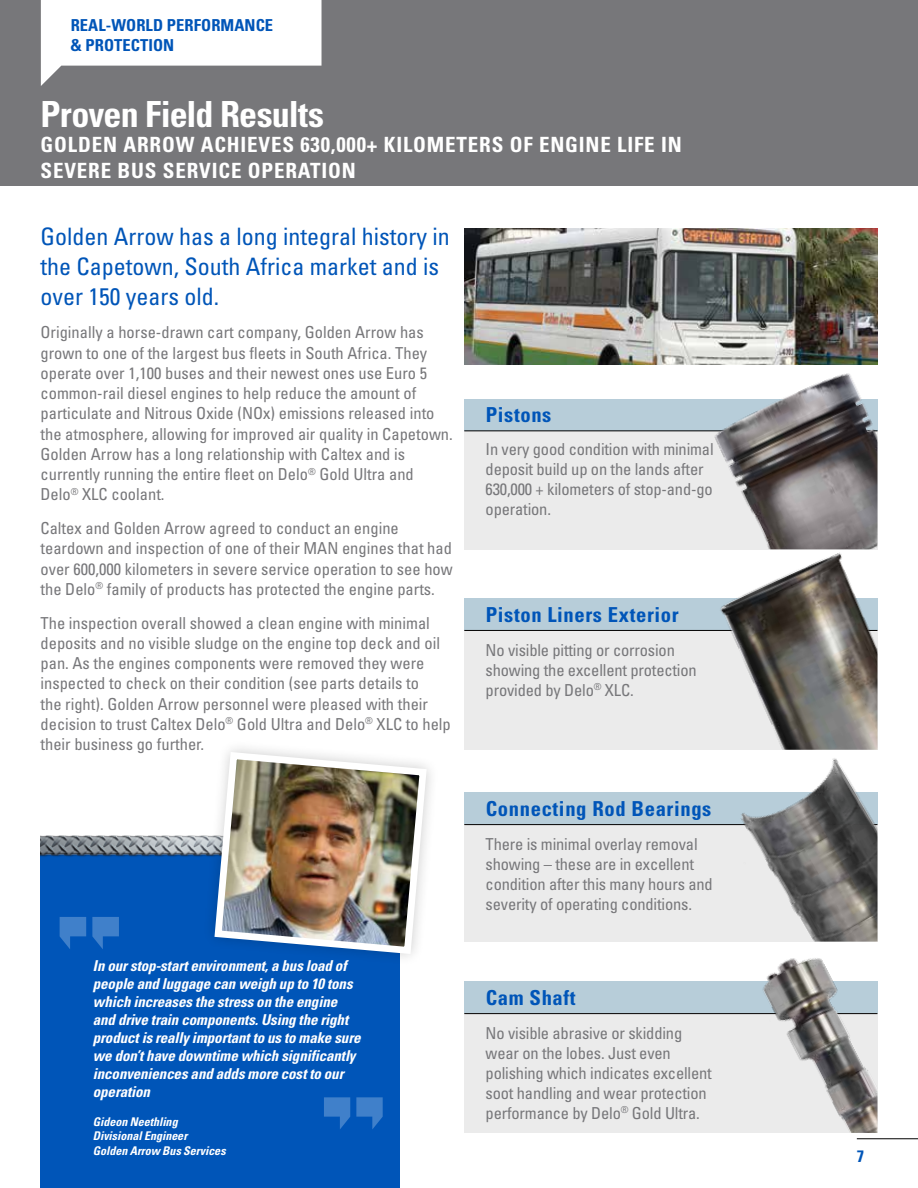
<style>
.page{position:relative;width:918px;height:1188px;background:#fff}
.page>*{position:absolute;margin:0;border:0;box-sizing:border-box;transform-origin:0 0}
.t1{font:700 condensed 36px "Univers LT Std";letter-spacing:-.025em;color:#fff}
.t2{font:condensed 24px/30px "Univers LT Std";color:#0055b8}
.t3{font:700 condensed 21px/25.5px "Univers LT Std";letter-spacing:.04em;color:#fff}
.t4{font:700 condensed 20.7px "Univers LT Std";letter-spacing:.03em;color:#0055b8}
.t5{font:condensed 16.5px/20.2px "Univers LT Std";color:#77777a}
.t6{font:700 condensed 16.5px/19.5px "Univers LT Std";letter-spacing:.005em;color:#0055b8}
.t7{font:italic 700 condensed 15px/18px "Univers";letter-spacing:-.005em;color:#fff}
.t8{font:italic 700 condensed 12px/14.4px "Univers";letter-spacing:-.005em;color:#fff}
</style>
<div class="page">
<div style="left:0;top:0;width:918px;height:186px;background:#77777a"></div>
<hr style="left:857px;top:1138px;width:61px;height:1px;background:#000">
<svg style="left:41px;top:0;width:281px;height:86px"></svg>
<div style="left:464px;top:430px;width:414px;height:120px;background:#ebebeb"></div>
<div style="left:464px;top:399px;width:414px;height:32px;background:#b7cdd9"></div>
<hr style="left:464px;top:431px;width:414px;height:1px;background:#000">
<div style="left:464px;top:630px;width:414px;height:120px;background:#ebebeb"></div>
<div style="left:464px;top:598px;width:414px;height:32px;background:#b7cdd9"></div>
<hr style="left:464px;top:630px;width:414px;height:1px;background:#000">
<div style="left:464px;top:822px;width:414px;height:120px;background:#ebebeb"></div>
<div style="left:464px;top:792px;width:414px;height:32px;background:#b7cdd9"></div>
<hr style="left:464px;top:824px;width:414px;height:1px;background:#000">
<div style="left:464px;top:1013px;width:414px;height:120px;background:#ebebeb"></div>
<div style="left:464px;top:981px;width:414px;height:32px;background:#b7cdd9"></div>
<hr style="left:464px;top:1013px;width:414px;height:1px;background:#000">
<div style="left:40px;top:850px;width:360px;height:338px;background:#0055b8"></div>
<img style="left:40px;top:836px;width:162px;height:21px">
<svg style="left:356px;top:1097px;width:27px;height:32px"></svg>
<svg style="left:324px;top:1097px;width:26px;height:32px"></svg>
<svg style="left:60px;top:917px;width:59px;height:32px"></svg>
<div style="left:202px;top:739px;width:237px;height:228px;background:#000;opacity:.2"></div>
<img style="left:211px;top:748px;width:219px;height:210px">
<img style="left:465px;top:228px;width:413px;height:136px">
<img style="left:706px;top:364px;width:172px;height:185px">
<img style="left:696px;top:552px;width:182px;height:198px">
<img style="left:732px;top:758px;width:146px;height:174px">
<img style="left:756px;top:932px;width:122px;height:201px">
<p class="t6" style="left:71px;top:16px;width:204px">REAL-WORLD PERFORMANCE &amp; PROTECTION</p>
<h1 class="t1" style="left:40px;top:92px;width:285px">Proven Field Results</h1>
<p class="t3" style="left:40px;top:132px;width:643px">GOLDEN ARROW ACHIEVES 630,000+ KILOMETERS OF ENGINE LIFE IN<br>SEVERE BUS SERVICE OPERATION</p>
<h2 class="t2" style="left:40px;top:221px;width:411px">Golden Arrow has a long integral history in the Capetown, South Africa market and is over 150 years old.</h2>
<p class="t5" style="left:40px;top:322px;width:414px">Originally a horse-drawn cart company, Golden Arrow has grown to one of the largest bus fleets in South Africa. They operate over 1,100 buses and their newest ones use Euro 5 common-rail diesel engines to help reduce the amount of particulate and Nitrous Oxide (NOx) emissions released into the atmosphere, allowing for improved air quality in Capetown.<br>Golden Arrow has a long relationship with Caltex and is currently running the entire fleet on Delo<sup>®</sup> Gold Ultra and Delo<sup>®</sup> XLC coolant.</p>
<p class="t5" style="left:41px;top:518px;width:414px">Caltex and Golden Arrow agreed to conduct an engine teardown and inspection of one of their MAN engines that had over 600,000 kilometers in severe service operation to see how the Delo<sup>®</sup> family of products has protected the engine parts.</p>
<p class="t5" style="left:41px;top:612px;width:412px">The inspection overall showed a clean engine with minimal deposits and no visible sludge on the engine top deck and oil pan. As the engines components were removed they were inspected to check on their condition (see parts details to<br>the right). Golden Arrow personnel were pleased with their decision to trust Caltex Delo<sup>®</sup> Gold Ultra and Delo<sup>®</sup> XLC to help their business go further.</p>
<p class="t7" style="left:93px;top:956px;width:269px">In our stop-start environment, a bus load of people and luggage can weigh up to 10 tons which increases the stress on the engine and drive train components. Using the right product is really important to us to make sure we don’t have downtime which significantly inconveniences and adds more cost to our operation</p>
<p class="t8" style="left:93px;top:1114px;width:134px">Gideon Neethling<br>Divisional Engineer<br>Golden Arrow Bus Services</p>
<p class="t4" style="left:486px;top:402px;width:67px">Pistons</p>
<p class="t5" style="left:486px;top:439px;width:230px;line-height:19.8px">In very good condition with minimal deposit build up on the lands after<br>630,000 + kilometers of stop-and-go operation.</p>
<p class="t4" style="left:486px;top:602px;width:194px">Piston Liners Exterior</p>
<p class="t5" style="left:486px;top:640px;width:213px;line-height:19.8px">No visible pitting or corrosion showing the excellent protection provided by Delo<sup>®</sup> XLC.</p>
<p class="t4" style="left:486px;top:796px;width:227px">Connecting Rod Bearings</p>
<p class="t5" style="left:486px;top:834px;width:229px;line-height:19.8px">There is minimal overlay removal showing – these are in excellent condition after this many hours and severity of operating conditions.</p>
<p class="t4" style="left:486px;top:985px;width:91px">Cam Shaft</p>
<p class="t5" style="left:486px;top:1023px;width:228px;line-height:19.8px">No visible abrasive or skidding wear on the lobes. Just even polishing which indicates excellent soot handling and wear protection performance by Delo<sup>®</sup> Gold Ultra.</p>
<p class="t6" style="left:857px;top:1146px;width:9px">7</p>
</div>
